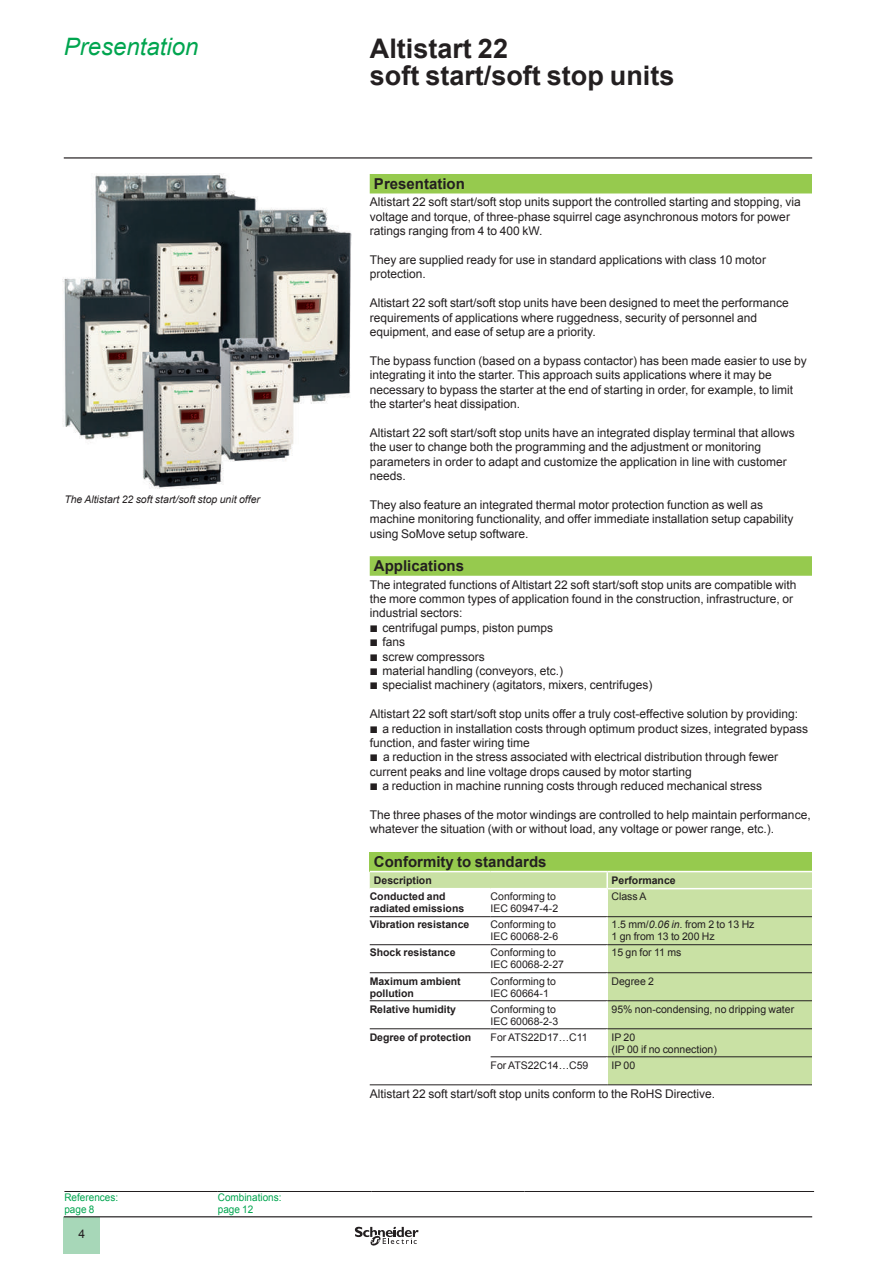
<style>
.page{position:relative;width:893px;height:1263px;background:#fff}
.page>*{position:absolute;margin:0;border:0;box-sizing:border-box;transform-origin:0 0}
.t1{font:700 27px/27px "Arial";color:#231f20}
.t2{font:italic 24px "Arial";color:#00a54f}
.t3{font:700 15px "Arial";color:#231f20}
.t4{font:12px/14.4px "Arial";color:#231f20}
.t5{font:10.5px/12px "Arial";color:#231f20}
.t6{font:700 10.5px/12px "Arial";color:#231f20}
.t7{font:italic 10.5px "Arial";color:#231f20}
.t8{font:10.5px/12px "Arial";color:#00a54f;scale:.95 1}
.s1{font-family:"Graph Schneider"}
.s2{font-style:italic}
</style>
<div class="page">
<hr style="left:64px;top:157px;width:748px;height:2px;background:#231f20">
<div style="left:64px;top:1217px;width:36px;height:37px;background:#a7d7b8"></div>
<hr style="left:64px;top:1216px;width:748px;height:1px;background:#231f20">
<svg style="left:355px;top:1226px;width:64px;height:20px"></svg>
<svg style="left:370px;top:174px;width:442px;height:402px"></svg>
<div style="left:370px;top:852px;width:442px;height:19px;background:#96ca4e"></div>
<svg style="left:370px;top:872px;width:442px;height:212px"></svg>
<svg style="left:606px;top:872px;width:2px;height:16px"></svg>
<hr style="left:370px;top:888px;width:121px;height:1px;background:#fff">
<hr style="left:491px;top:888px;width:116px;height:1px;background:#fff">
<hr style="left:606px;top:889px;width:2px;height:27px;background:#fff">
<hr style="left:607px;top:888px;width:205px;height:1px;background:#fff">
<hr style="left:370px;top:916px;width:121px;height:1px;background:#231f20">
<hr style="left:491px;top:916px;width:116px;height:1px;background:#231f20">
<hr style="left:606px;top:917px;width:2px;height:27px;background:#fff">
<hr style="left:607px;top:916px;width:205px;height:1px;background:#231f20">
<hr style="left:370px;top:944px;width:121px;height:1px;background:#231f20">
<hr style="left:491px;top:944px;width:116px;height:1px;background:#231f20">
<hr style="left:606px;top:945px;width:2px;height:27px;background:#fff">
<hr style="left:607px;top:944px;width:205px;height:1px;background:#231f20">
<hr style="left:370px;top:972px;width:121px;height:1px;background:#231f20">
<hr style="left:491px;top:972px;width:116px;height:1px;background:#231f20">
<hr style="left:606px;top:973px;width:2px;height:27px;background:#fff">
<hr style="left:607px;top:972px;width:205px;height:1px;background:#231f20">
<hr style="left:370px;top:1000px;width:121px;height:1px;background:#231f20">
<hr style="left:491px;top:1000px;width:116px;height:1px;background:#231f20">
<hr style="left:606px;top:1001px;width:2px;height:27px;background:#fff">
<hr style="left:607px;top:1000px;width:205px;height:1px;background:#231f20">
<hr style="left:370px;top:1028px;width:121px;height:1px;background:#231f20">
<hr style="left:491px;top:1028px;width:116px;height:1px;background:#231f20">
<hr style="left:606px;top:1029px;width:2px;height:27px;background:#fff">
<hr style="left:607px;top:1028px;width:205px;height:1px;background:#231f20">
<hr style="left:491px;top:1056px;width:116px;height:1px;background:#231f20">
<hr style="left:606px;top:1057px;width:2px;height:27px;background:#fff">
<hr style="left:607px;top:1056px;width:205px;height:1px;background:#231f20">
<hr style="left:370px;top:1084px;width:121px;height:1px;background:#231f20">
<hr style="left:491px;top:1084px;width:116px;height:1px;background:#231f20">
<hr style="left:607px;top:1084px;width:205px;height:1px;background:#231f20">
<hr style="left:64px;top:1191px;width:154px;height:1px;background:#231f20">
<hr style="left:218px;top:1191px;width:153px;height:1px;background:#231f20">
<hr style="left:371px;top:1191px;width:154px;height:1px;background:#231f20">
<hr style="left:525px;top:1191px;width:153px;height:1px;background:#231f20">
<hr style="left:678px;top:1191px;width:136px;height:1px;background:#231f20">
<img style="left:63px;top:173px;width:289px;height:315px">
<h2 class="t2" style="left:64px;top:31px;width:136px">Presentation</h2>
<h1 class="t1" style="left:370px;top:35px;width:306px">Altistart 22<br>soft start/soft stop units</h1>
<p class="t7" style="left:64px;top:492px;width:197px">The Altistart 22 soft start/soft stop unit offer</p>
<p class="t8" style="left:64px;top:1192px;width:58px">References: page 8</p>
<p class="t8" style="left:218px;top:1192px;width:69px">Combinations: page 12</p>
<p class="t4" style="left:79px;top:1227px;width:8px">4</p>
<p class="t3" style="left:374px;top:174px;width:92px">Presentation</p>
<p class="t4" style="left:370px;top:195px;width:432px">Altistart 22 soft start/soft stop units support the controlled starting and stopping, via voltage and torque, of three-phase squirrel cage asynchronous motors for power ratings ranging from 4 to 400 kW.</p>
<p class="t4" style="left:370px;top:253px;width:398px">They are supplied ready for use in standard applications with class 10 motor protection.</p>
<p class="t4" style="left:370px;top:296px;width:421px">Altistart 22 soft start/soft stop units have been designed to meet the performance requirements of applications where ruggedness, security of personnel and equipment, and ease of setup are a priority.</p>
<p class="t4" style="left:370px;top:353px;width:438px">The bypass function (based on a bypass contactor) has been made easier to use by integrating it into the starter. This approach suits applications where it may be necessary to bypass the starter at the end of starting in order, for example, to limit the starter's heat dissipation.</p>
<p class="t4" style="left:370px;top:425px;width:426px">Altistart 22 soft start/soft stop units have an integrated display terminal that allows the user to change both the programming and the adjustment or monitoring parameters in order to adapt and customize the application in line with customer needs.</p>
<p class="t4" style="left:370px;top:497px;width:425px">They also feature an integrated thermal motor protection function as well as machine monitoring functionality, and offer immediate installation setup capability using SoMove setup software.</p>
<p class="t3" style="left:374px;top:556px;width:92px">Applications</p>
<p class="t4" style="left:370px;top:577px;width:428px">The integrated functions of Altistart 22 soft start/soft stop units are compatible with the more common types of application found in the construction, infrastructure, or industrial sectors:<br><span class="s1">b</span> centrifugal pumps, piston pumps<br><span class="s1">b</span> fans<br><span class="s1">b</span> screw compressors<br><span class="s1">b</span> material handling (conveyors, etc.)<br><span class="s1">b</span> specialist machinery (agitators, mixers, centrifuges)</p>
<p class="t4" style="left:370px;top:707px;width:440px">Altistart 22 soft start/soft stop units offer a truly cost-effective solution by providing: <span class="s1">b</span> a reduction in installation costs through optimum product sizes, integrated bypass function, and faster wiring time<br><span class="s1">b</span> a reduction in the stress associated with electrical distribution through fewer current peaks and line voltage drops caused by motor starting<br><span class="s1">b</span> a reduction in machine running costs through reduced mechanical stress</p>
<p class="t4" style="left:370px;top:808px;width:442px">The three phases of the motor windings are controlled to help maintain performance, whatever the situation (with or without load, any voltage or power range, etc.).</p>
<p class="t3" style="left:374px;top:852px;width:174px">Conformity to standards</p>
<p class="t6" style="left:374px;top:874px;width:59px">Description</p>
<p class="t6" style="left:611px;top:874px;width:66px">Performance</p>
<p class="t6" style="left:370px;top:891px;width:96px">Conducted and radiated emissions</p>
<p class="t5" style="left:491px;top:891px;width:69px">Conforming to<br>IEC 60947-4-2</p>
<p class="t5" style="left:611px;top:891px;width:37px">Class A</p>
<p class="t6" style="left:370px;top:919px;width:101px">Vibration resistance</p>
<p class="t5" style="left:491px;top:919px;width:69px">Conforming to<br>IEC 60068-2-6</p>
<p class="t5" style="left:611px;top:919px;width:144px">1.5 mm/<span class="s2">0. 06 in.</span> from 2 to 13 Hz<br>1 gn from 13 to 200 Hz</p>
<p class="t6" style="left:370px;top:947px;width:87px">Shock resistance</p>
<p class="t5" style="left:491px;top:947px;width:75px">Conforming to<br>IEC 60068-2-27</p>
<p class="t5" style="left:611px;top:947px;width:71px">15 gn for 11 ms</p>
<p class="t6" style="left:370px;top:975px;width:93px">Maximum ambient pollution</p>
<p class="t5" style="left:491px;top:975px;width:67px">Conforming to<br>IEC 60664-1</p>
<p class="t5" style="left:611px;top:975px;width:44px">Degree 2</p>
<p class="t6" style="left:370px;top:1003px;width:88px">Relative humidity</p>
<p class="t5" style="left:491px;top:1003px;width:69px">Conforming to<br>IEC 60068-2-3</p>
<p class="t5" style="left:611px;top:1003px;width:184px">95% non-condensing, no dripping water</p>
<p class="t6" style="left:370px;top:1031px;width:103px">Degree of protection</p>
<p class="t5" style="left:491px;top:1031px;width:99px">For ATS22D17…C11</p>
<p class="t5" style="left:611px;top:1031px;width:107px">IP 20<br>(IP 00 if no connection)</p>
<p class="t5" style="left:491px;top:1059px;width:99px">For ATS22C14…C59</p>
<p class="t5" style="left:611px;top:1059px;width:25px">IP 00</p>
<p class="t4" style="left:370px;top:1086px;width:347px">Altistart 22 soft start/soft stop units conform to the RoHS Directive.</p>
</div>
